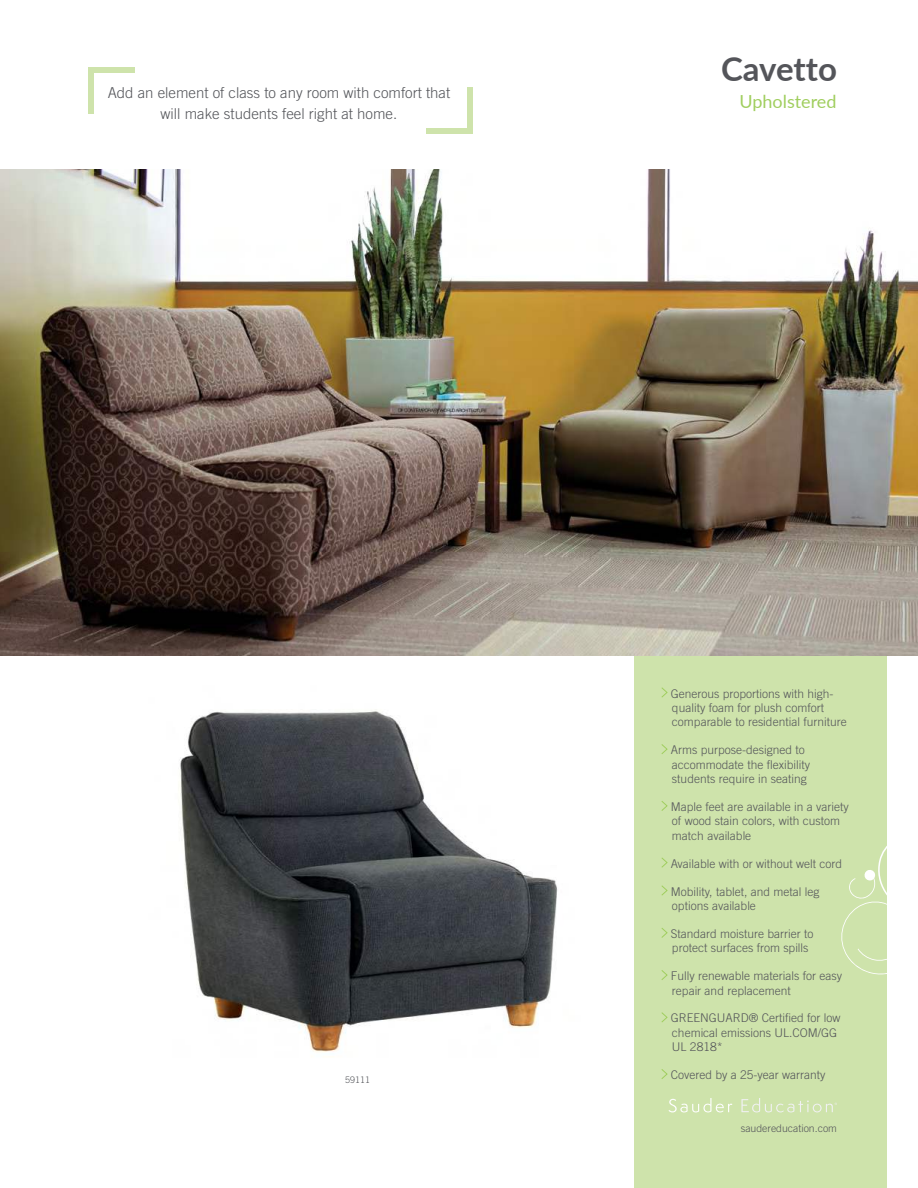
<style>
.page{position:relative;width:918px;height:1188px;background:#fff}
.page>*{position:absolute;margin:0;border:0;box-sizing:border-box;transform-origin:0 0}
.t1{font:700 33px "Lato";letter-spacing:-.005em;color:#54555a}
.t2{font:18px "Lato";color:#a0ce5e}
.t3{font:300 15px/21px "Trade Gothic LT Std";color:#54555a;text-align:center}
.t4{font:300 12px/14.4px "Trade Gothic LT Std";color:#54555a}
.t5{font:300 10.5px "Trade Gothic LT Std";color:#54555a}
.t6{font:300 9px "Trade Gothic LT Std";color:#54555a}
</style>
<div class="page">
<div style="left:635px;top:197px;width:252px;height:991px;background:#cee3ab"></div>
<svg style="left:661px;top:687px;width:7px;height:11px"></svg>
<svg style="left:661px;top:744px;width:7px;height:10px"></svg>
<svg style="left:661px;top:801px;width:7px;height:10px"></svg>
<svg style="left:661px;top:857px;width:7px;height:11px"></svg>
<svg style="left:661px;top:885px;width:7px;height:11px"></svg>
<svg style="left:661px;top:928px;width:7px;height:10px"></svg>
<svg style="left:661px;top:970px;width:7px;height:10px"></svg>
<svg style="left:661px;top:1012px;width:7px;height:11px"></svg>
<svg style="left:661px;top:1069px;width:7px;height:10px"></svg>
<img style="left:0;top:170px;width:918px;height:486px">
<svg style="left:669px;top:1098px;width:63px;height:14px"></svg>
<svg style="left:741px;top:1098px;width:96px;height:14px"></svg>
<svg style="left:841px;top:846px;width:46px;height:129px"></svg>
<div style="left:467px;top:87px;width:5px;height:47px;background:#cee3ab"></div>
<div style="left:426px;top:128px;width:46px;height:6px;background:#cee3ab"></div>
<div style="left:88px;top:68px;width:6px;height:46px;background:#cee3ab"></div>
<div style="left:88px;top:68px;width:47px;height:5px;background:#cee3ab"></div>
<img style="left:180px;top:710px;width:378px;height:342px">
<p class="t3" style="left:108px;top:83px;width:344px">Add an element of class to any room with comfort that will make students feel right at home.</p>
<h1 class="t1" style="left:721px;top:56px;width:117px">Cavetto</h1>
<h2 class="t2" style="left:740px;top:95px;width:99px">Upholstered</h2>
<p class="t6" style="left:345px;top:1076px;width:27px">59111</p>
<p class="t4" style="left:671px;top:687px;width:177px">Generous proportions with high&shy;quality foam for plush comfort comparable to residential furniture</p>
<p class="t4" style="left:671px;top:744px;width:141px">Arms purpose-designed to accommodate the flexibility students require in seating</p>
<p class="t4" style="left:671px;top:800px;width:179px">Maple feet are available in a variety of wood stain colors, with custom match available</p>
<p class="t4" style="left:671px;top:857px;width:173px">Available with or without welt cord</p>
<p class="t4" style="left:671px;top:885px;width:150px">Mobility, tablet, and metal leg options available</p>
<p class="t4" style="left:671px;top:927px;width:144px">Standard moisture barrier to protect surfaces from spills</p>
<p class="t4" style="left:671px;top:970px;width:173px">Fully renewable materials for easy repair and replacement</p>
<p class="t4" style="left:671px;top:1012px;width:171px">GREENGUARD® Certified for low chemical emissions UL.COM/GG<br>UL 2818*</p>
<p class="t4" style="left:671px;top:1069px;width:156px">Covered by a 25-year warranty</p>
<p class="t5" style="left:741px;top:1124px;width:98px">saudereducation.com</p>
</div>
